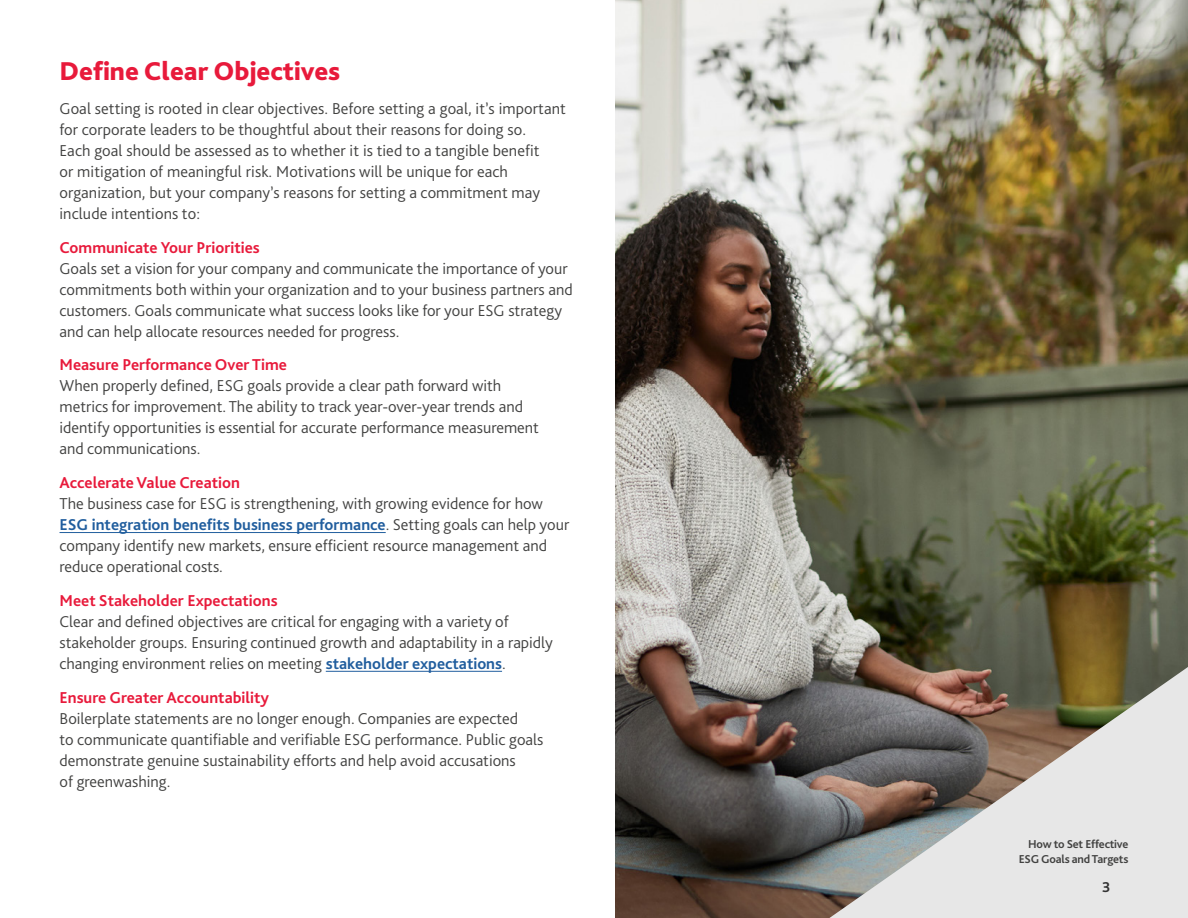
<style>
.page{position:relative;width:1188px;height:918px;background:#fff}
.page>*{position:absolute;margin:0;border:0;box-sizing:border-box;transform-origin:0 0}
.t1{font:800 27px "Bliss Pro";color:#e81a3b}
.t2{font:300 16.5px/21px "Bliss Pro";color:#424241}
.t3{font:700 16.5px "Bliss Pro";color:#e81a3b}
.t4{font:700 15px "Bliss Pro";color:#333}
.t5{font:700 12px/15px "Bliss Pro";letter-spacing:-.015em;color:#424241;text-align:right}
.s1{font-weight:700;color:#215e9e}
</style>
<div class="page">
<img style="left:615px;top:0;width:573px;height:918px">
<img style="left:795px;top:637px;width:393px;height:281px">
<hr style="left:60px;top:532px;width:326px;height:1px;background:#215e9e">
<hr style="left:326px;top:671px;width:176px;height:1px;background:#215e9e">
<h1 class="t1" style="left:60px;top:54px;width:282px">Define Clear Objectives</h1>
<p class="t2" style="left:60px;top:97px;width:508px">Goal setting is rooted in clear objectives. Before setting a goal, it’s important for corporate leaders to be thoughtful about their reasons for doing so.<br>Each goal should be assessed as to whether it is tied to a tangible benefit<br>or mitigation of meaningful risk. Motivations will be unique for each organization, but your company’s reasons for setting a commitment may include intentions to:</p>
<p class="t3" style="left:60px;top:237px;width:202px">Communicate Your Priorities</p>
<p class="t2" style="left:60px;top:257px;width:515px">Goals set a vision for your company and communicate the importance of your commitments both within your organization and to your business partners and customers. Goals communicate what success looks like for your ESG strategy and can help allocate resources needed for progress.</p>
<p class="t3" style="left:60px;top:355px;width:229px">Measure Performance Over Time</p>
<p class="t2" style="left:60px;top:375px;width:481px">When properly defined, ESG goals provide a clear path forward with metrics for improvement. The ability to track year-over-year trends and identify opportunities is essential for accurate performance measurement and communications.</p>
<p class="t3" style="left:60px;top:472px;width:182px">Accelerate Value Creation</p>
<p class="t2" style="left:60px;top:493px;width:511px">The business case for ESG is strengthening, with growing evidence for how <span class="s1">ESG integration benefits business performance</span>. Setting goals can help your company identify new markets, ensure efficient resource management and reduce operational costs.</p>
<p class="t3" style="left:60px;top:590px;width:220px">Meet Stakeholder Expectations</p>
<p class="t2" style="left:60px;top:611px;width:495px">Clear and defined objectives are critical for engaging with a variety of stakeholder groups. Ensuring continued growth and adaptability in a rapidly changing environment relies on meeting <span class="s1">stakeholder expectations</span>.</p>
<p class="t3" style="left:60px;top:687px;width:211px">Ensure Greater Accountability</p>
<p class="t2" style="left:60px;top:707px;width:485px">Boilerplate statements are no longer enough. Companies are expected<br>to communicate quantifiable and verifiable ESG performance. Public goals demonstrate genuine sustainability efforts and help avoid accusations<br>of greenwashing.</p>
<p class="t5" style="left:1019px;top:836px;width:111px">How to Set Effective<br>ESG Goals and Targets</p>
<p class="t4" style="left:1102px;top:878px;width:10px">3</p>
</div>
